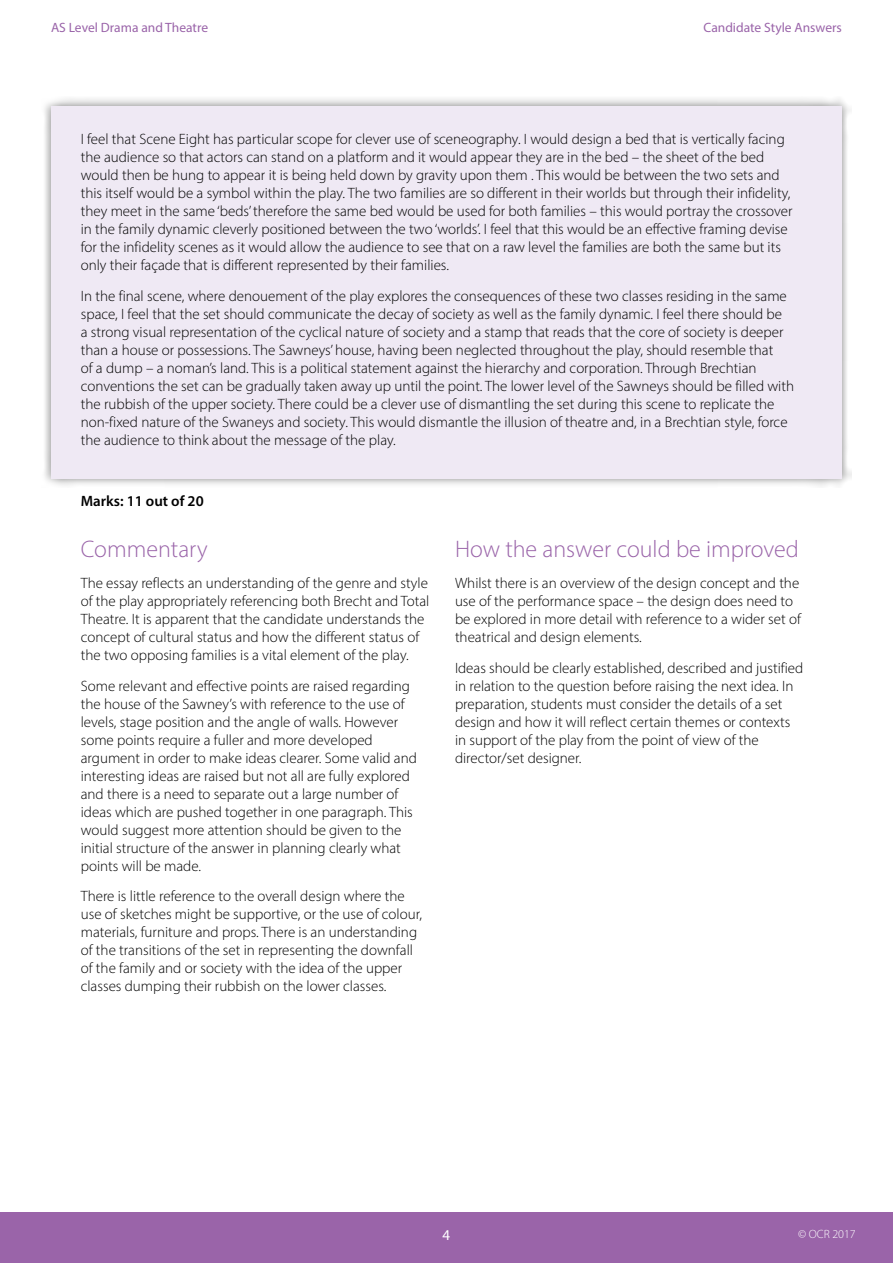
<style>
.page{position:relative;width:893px;height:1263px;background:#fff}
.page>*{position:absolute;margin:0;border:0;box-sizing:border-box;transform-origin:0 0}
.Body{font:300 24px "Myriad Pro";color:#9a64a9}
.Body-2{font:300 15px/18px "Myriad Pro";color:#000}
.Body-3{font:600 15px "Myriad Pro";color:#000}
.t1{font:15px "Myriad Pro";color:#fff}
.t2{font:13.5px "Myriad Pro";color:#9a64a9}
.t3{font:300 12px "Myriad Pro";color:#fff}
</style>
<div class="page">
<div style="left:0;top:1212px;width:893px;height:51px;background:#9a64a9"></div>
<div style="left:41px;top:97px;width:811px;height:391px;background:#000;opacity:.5"></div>
<div style="left:51px;top:106px;width:791px;height:372px;background:#efe9f4"></div>
<p class="t2" style="left:51px;top:19px;width:159px">AS Level Drama and Theatre</p>
<p class="t2" style="left:703px;top:19px;width:140px">Candidate Style Answers</p>
<h3 class="Body-2" style="left:81px;top:130px;width:713px">I feel that Scene Eight has particular scope for clever use of sceneography. I would design a bed that is vertically facing the audience so that actors can stand on a platform and it would appear they are in the bed – the sheet of the bed would then be hung to appear it is being held down by gravity upon them . This would be between the two sets and this itself would be a symbol within the play. The two families are so different in their worlds but through their infidelity, they meet in the same ‘beds’ therefore the same bed would be used for both families – this would portray the crossover in the family dynamic cleverly positioned between the two ‘worlds’. I feel that this would be an effective framing devise for the infidelity scenes as it would allow the audience to see that on a raw level the families are both the same but its only their façade that is different represented by their families.</h3>
<h3 class="Body-2" style="left:81px;top:287px;width:715px">In the final scene, where denouement of the play explores the consequences of these two classes residing in the same space, I feel that the set should communicate the decay of society as well as the family dynamic. I feel there should be<br>a strong visual representation of the cyclical nature of society and a stamp that reads that the core of society is deeper than a house or possessions. The Sawneys’ house, having been neglected throughout the play, should resemble that<br>of a dump – a noman’s land. This is a political statement against the hierarchy and corporation. Through Brechtian conventions the set can be gradually taken away up until the point. The lower level of the Sawneys should be filled with the rubbish of the upper society. There could be a clever use of dismantling the set during this scene to replicate the non-fixed nature of the Swaneys and society. This would dismantle the illusion of theatre and, in a Brechtian style, force the audience to think about the message of the play.</h3>
<h3 class="Body-3" style="left:81px;top:492px;width:124px">Marks: 11 out of 20</h3>
<h3 class="Body" style="left:81px;top:534px;width:128px">Commentary</h3>
<h3 class="Body-2" style="left:81px;top:574px;width:350px">The essay reflects an understanding of the genre and style of the play appropriately referencing both Brecht and Total Theatre. It is apparent that the candidate understands the concept of cultural status and how the different status of the two opposing families is a vital element of the play.</h3>
<h3 class="Body-2" style="left:81px;top:676px;width:338px">Some relevant and effective points are raised regarding the house of the Sawney’s with reference to the use of levels, stage position and the angle of walls. However some points require a fuller and more developed argument in order to make ideas clearer. Some valid and interesting ideas are raised but not all are fully explored and there is a need to separate out a large number of ideas which are pushed together in one paragraph. This would suggest more attention should be given to the initial structure of the answer in planning clearly what points will be made.</h3>
<h3 class="Body-2" style="left:81px;top:887px;width:343px">There is little reference to the overall design where the use of sketches might be supportive, or the use of colour, materials, furniture and props. There is an understanding of the transitions of the set in representing the downfall of the family and or society with the idea of the upper classes dumping their rubbish on the lower classes.</h3>
<h3 class="Body" style="left:455px;top:534px;width:345px">How the answer could be improved</h3>
<h3 class="Body-2" style="left:455px;top:574px;width:347px">Whilst there is an overview of the design concept and the use of the performance space – the design does need to be explored in more detail with reference to a wider set of theatrical and design elements.</h3>
<h3 class="Body-2" style="left:455px;top:658px;width:350px">Ideas should be clearly established, described and justified in relation to the question before raising the next idea. In preparation, students must consider the details of a set design and how it will reflect certain themes or contexts in support of the play from the point of view of the director/set designer.</h3>
<p class="t1" style="left:443px;top:1226px;width:9px">4</p>
<p class="t3" style="left:798px;top:1227px;width:59px">© OCR 2017</p>
</div>
